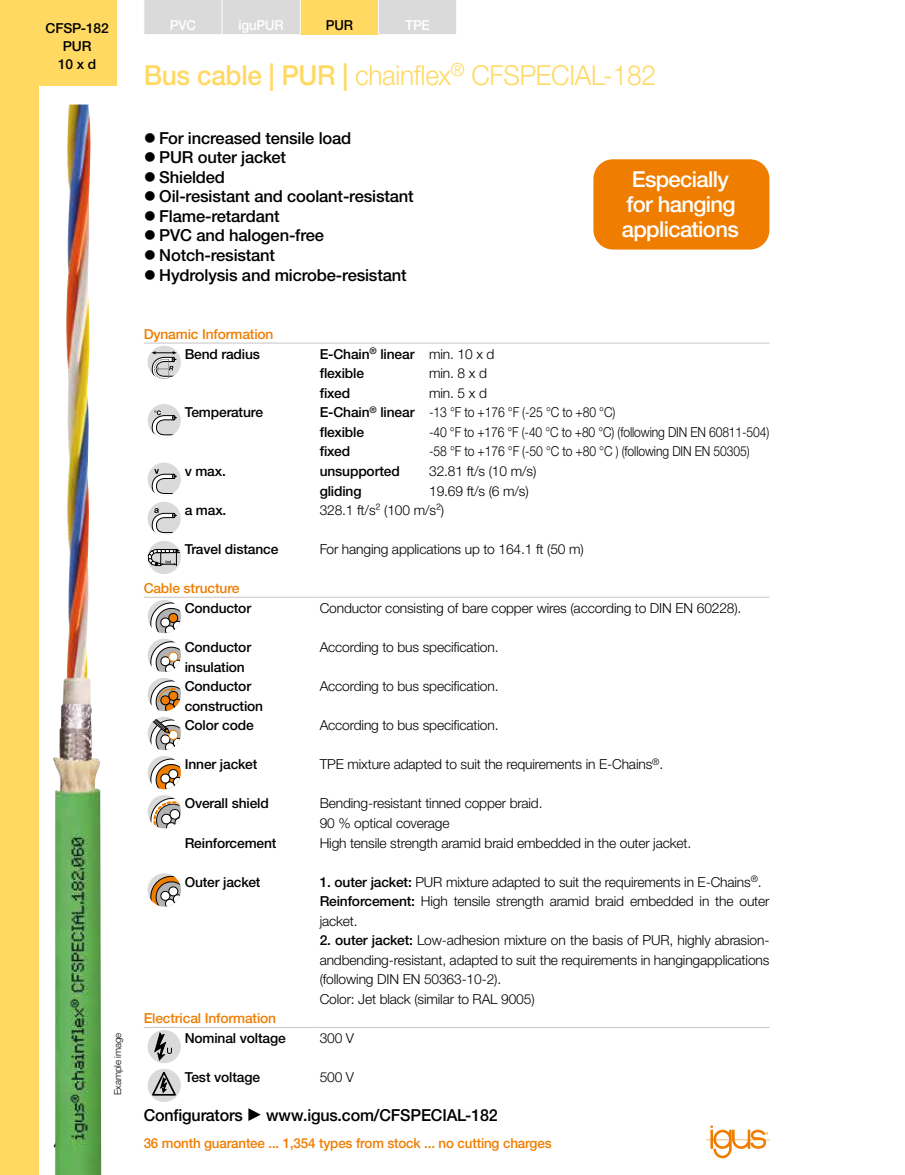
<style>
.page{position:relative;width:905px;height:1175px;background:#fff}
.page>*{position:absolute;margin:0;border:0;box-sizing:border-box;transform-origin:0 0}
.t1{font:300 27.6px "Helvetica Neue LTW1 G";letter-spacing:-.01em;color:#ffd962;scale:.95 1}
.t2{font:500 22.05px/24.8px "Helvetica Neue LTW1 G";letter-spacing:-.03em;color:#fff;text-align:center}
.t3{font:500 16.5px "Helvetica Neue LTW1 G";letter-spacing:-.01em;color:#000}
.t4{font:300 13.8px/19.5px "Helvetica Neue LTW1 G";letter-spacing:-.01em;color:#000}
.t5{font:500 13.8px/19.5px "Helvetica Neue LTW1 G";letter-spacing:-.01em;color:#000}
.t6{font:300 13.8px/19.5px "Helvetica Neue LTW1 G";letter-spacing:-.01em;color:#000;scale:.88 1}
.t7{font:500 13.8px "Helvetica Neue LTW1 G";letter-spacing:-.01em;color:#ef7d00}
.t8{font:500 13.8px "Helvetica Neue LTW1 G";letter-spacing:-.01em;color:#fff;scale:.95 1}
.t9{font:500 13.8px "Helvetica Neue LTW1 G";letter-spacing:-.01em;color:#000;scale:.95 1}
.t10{font:300 9.6px "Helvetica Neue LTW1 G";letter-spacing:-.01em;color:#000}
.s1{font-weight:500}
.s2{font-weight:300}
</style>
<div class="page">
<div style="left:0;top:0;width:38px;height:1174px;background:#ffd962"></div>
<div style="left:0;top:0;width:116px;height:85px;background:#ffd962"></div>
<svg style="left:706px;top:1125px;width:64px;height:33px"></svg>
<hr style="left:181px;top:343px;width:138px;height:1px;background:#c6c6c6">
<hr style="left:181px;top:597px;width:138px;height:1px;background:#c6c6c6">
<hr style="left:181px;top:1027px;width:138px;height:1px;background:#c6c6c6">
<hr style="left:319px;top:1027px;width:450px;height:1px;background:#c6c6c6">
<hr style="left:144px;top:1027px;width:37px;height:1px;background:#c6c6c6">
<hr style="left:319px;top:597px;width:450px;height:1px;background:#c6c6c6">
<hr style="left:144px;top:597px;width:37px;height:1px;background:#c6c6c6">
<hr style="left:319px;top:343px;width:450px;height:1px;background:#c6c6c6">
<hr style="left:144px;top:343px;width:37px;height:1px;background:#c6c6c6">
<div style="left:148px;top:346px;width:33px;height:33px;background:#dadada;border-radius:50%"></div>
<svg style="left:151px;top:351px;width:28px;height:28px"></svg>
<div style="left:148px;top:404px;width:33px;height:33px;background:#dadada;border-radius:50%"></div>
<svg style="left:151px;top:410px;width:27px;height:27px"></svg>
<div style="left:148px;top:462px;width:33px;height:34px;background:#dadada;border-radius:50%"></div>
<svg style="left:151px;top:469px;width:28px;height:27px"></svg>
<div style="left:148px;top:502px;width:33px;height:33px;background:#dadada;border-radius:50%"></div>
<svg style="left:151px;top:508px;width:27px;height:27px"></svg>
<div style="left:148px;top:541px;width:33px;height:33px;background:#dadada;border-radius:50%"></div>
<svg style="left:148px;top:549px;width:33px;height:17px"></svg>
<svg style="left:148px;top:600px;width:33px;height:33px"></svg>
<div style="left:148px;top:638px;width:33px;height:34px;background:#f6f6f6;border-radius:50%"></div>
<svg style="left:148px;top:639px;width:33px;height:33px"></svg>
<div style="left:148px;top:677px;width:33px;height:34px;background:#f9f9f9;border-radius:50%"></div>
<svg style="left:148px;top:678px;width:33px;height:33px"></svg>
<svg style="left:148px;top:717px;width:33px;height:33px"></svg>
<svg style="left:148px;top:756px;width:33px;height:33px"></svg>
<svg style="left:148px;top:795px;width:33px;height:33px"></svg>
<svg style="left:148px;top:874px;width:33px;height:32px"></svg>
<div style="left:148px;top:1030px;width:33px;height:33px;background:#dadada;border-radius:50%"></div>
<svg style="left:154px;top:1032px;width:18px;height:28px"></svg>
<div style="left:148px;top:1068px;width:33px;height:34px;background:#dadada;border-radius:50%"></div>
<svg style="left:151px;top:1068px;width:27px;height:29px"></svg>
<img style="left:53px;top:105px;width:48px;height:1069px">
<div style="left:593px;top:159px;width:176px;height:90px;background:#ef7d00;border-radius:20px"></div>
<div style="left:145px;top:0;width:311px;height:34px;background:#dadada"></div>
<div style="left:300px;top:0;width:78px;height:34px;background:#ffd962"></div>
<hr style="left:222px;top:0;width:1px;height:34px;background:#fff">
<hr style="left:300px;top:0;width:1px;height:34px;background:#fff">
<hr style="left:378px;top:0;width:1px;height:34px;background:#fff">
<p class="t5" style="left:46px;top:19px;width:65px;line-height:18px;text-align:center">CFSP-182<br>PUR<br>10 x d</p>
<p class="t10" style="left:112px;top:1095px;width:64px;rotate:-90deg">Example image</p>
<p class="t8" style="left:170px;top:17px;width:29px">PVC</p>
<p class="t8" style="left:238px;top:17px;width:49px">iguPUR</p>
<p class="t9" style="left:326px;top:17px;width:30px">PUR</p>
<p class="t8" style="left:405px;top:17px;width:27px">TPE</p>
<h1 class="t1" style="left:144px;top:58px;width:540px"><span class="s1">Bus cable | PUR |</span> chainflex<sup>®</sup> CFSPECIAL-182</h1>
<p class="t3" style="left:144px;top:128px;width:209px">● For increased tensile load</p>
<p class="t3" style="left:144px;top:147px;width:144px">● PUR outer jacket</p>
<p class="t3" style="left:144px;top:167px;width:83px">● Shielded</p>
<p class="t3" style="left:144px;top:186px;width:271px">● Oil-resistant and coolant-resistant</p>
<p class="t3" style="left:144px;top:206px;width:137px">● Flame-retardant</p>
<p class="t3" style="left:144px;top:226px;width:182px">● PVC and halogen-free</p>
<p class="t3" style="left:144px;top:245px;width:133px">● Notch-resistant</p>
<p class="t3" style="left:144px;top:265px;width:264px">● Hydrolysis and microbe-resistant</p>
<p class="t7" style="left:144px;top:326px;width:131px">Dynamic Information</p>
<p class="t5" style="left:185px;top:344px;width:77px">Bend radius</p>
<p class="t5" style="left:319px;top:344px;width:176px">E-Chain<sup>®</sup> linear <span class="s2">min. 10 x d </span>flexible</p>
<p class="t4" style="left:429px;top:363px;width:59px">min. 8 x d</p>
<p class="t5" style="left:319px;top:383px;width:32px">fixed</p>
<p class="t4" style="left:429px;top:383px;width:59px">min. 5 x d</p>
<h2 class="t2" style="left:621px;top:167px;width:118px">Especially for hanging applications</h2>
<p class="t5" style="left:185px;top:403px;width:80px">Temperature</p>
<p class="t6" style="left:319px;top:402px;width:337px"><span class="s1">E-Chain</span><sup>®</sup> <span class="s1">linear</span> -13 °F to +176 °F (-25 °C to +80 °C) <span class="s1">flexible</span></p>
<p class="t6" style="left:429px;top:422px;width:388px">-40 °F to +176 °F (-40 °C to +80 °C) (following DIN EN 60811-504)</p>
<p class="t5" style="left:319px;top:442px;width:32px">fixed</p>
<p class="t6" style="left:429px;top:442px;width:365px">-58 °F to +176 °F (-50 °C to +80 °C ) (following DIN EN 50305)</p>
<p class="t5" style="left:185px;top:461px;width:43px">v max.</p>
<p class="t5" style="left:320px;top:461px;width:82px">unsupported</p>
<p class="t4" style="left:429px;top:461px;width:109px">32.81 ft/s (10 m/s)</p>
<p class="t5" style="left:320px;top:481px;width:43px">gliding</p>
<p class="t4" style="left:429px;top:481px;width:101px">19.69 ft/s (6 m/s)</p>
<p class="t5" style="left:185px;top:500px;width:43px">a max.</p>
<p class="t4" style="left:320px;top:500px;width:126px">328.1 ft/s² (100 m/s²)</p>
<p class="t5" style="left:185px;top:539px;width:95px">Travel distance</p>
<p class="t4" style="left:320px;top:539px;width:265px">For hanging applications up to 164.1 ft (50 m)</p>
<p class="t7" style="left:144px;top:580px;width:97px">Cable structure</p>
<p class="t5" style="left:185px;top:598px;width:68px">Conductor</p>
<p class="t4" style="left:320px;top:598px;width:423px">Conductor consisting of bare copper wires (according to DIN EN 60228).</p>
<p class="t5" style="left:185px;top:637px;width:68px">Conductor insulation</p>
<p class="t4" style="left:320px;top:637px;width:180px">According to bus specification.</p>
<p class="t5" style="left:185px;top:676px;width:80px">Conductor construction</p>
<p class="t4" style="left:320px;top:676px;width:180px">According to bus specification.</p>
<p class="t5" style="left:185px;top:715px;width:71px">Color code</p>
<p class="t4" style="left:320px;top:715px;width:180px">According to bus specification.</p>
<p class="t5" style="left:185px;top:754px;width:74px">Inner jacket</p>
<p class="t4" style="left:320px;top:754px;width:345px">TPE mixture adapted to suit the requirements in E-Chains<sup>®</sup>.</p>
<p class="t5" style="left:185px;top:793px;width:86px">Overall shield</p>
<p class="t4" style="left:320px;top:793px;width:224px">Bending-resistant tinned copper braid.<br>90 % optical coverage</p>
<p class="t5" style="left:185px;top:833px;width:93px">Reinforcement</p>
<p class="t4" style="left:320px;top:832px;width:373px">High tensile strength aramid braid embedded in the outer jacket.</p>
<p class="t5" style="left:185px;top:872px;width:77px">Outer jacket</p>
<p class="t4" style="left:319px;top:872px;width:451px"><span class="s1">1. outer jacket:</span> PUR mixture adapted to suit the requirements in E-Chains<sup>®</sup>.<br><span class="s1">Reinforcement:</span> High tensile strength aramid braid embedded in the outer jacket.</p>
<p class="t4" style="left:319px;top:930px;width:451px"><span class="s1">2. outer jacket:</span> Low-adhesion mixture on the basis of PUR, highly abrasion&shy;andbending-resistant, adapted to suit the requirements in hangingapplications (following DIN EN 50363-10-2).<br>Color: Jet black (similar to RAL 9005)</p>
<p class="t7" style="left:144px;top:1010px;width:134px">Electrical Information</p>
<p class="t5" style="left:185px;top:1028px;width:103px">Nominal voltage</p>
<p class="t4" style="left:320px;top:1028px;width:36px">300 V</p>
<p class="t5" style="left:185px;top:1067px;width:77px">Test voltage</p>
<p class="t4" style="left:320px;top:1067px;width:36px">500 V</p>
<p class="t3" style="left:144px;top:1105px;width:355px">Configurators ◆ www.igus.com/CFSPECIAL-182</p>
<p class="t7" style="left:144px;top:1134px;width:409px">36 month guarantee ... 1,354 types from stock ... no cutting charges</p>
</div>
